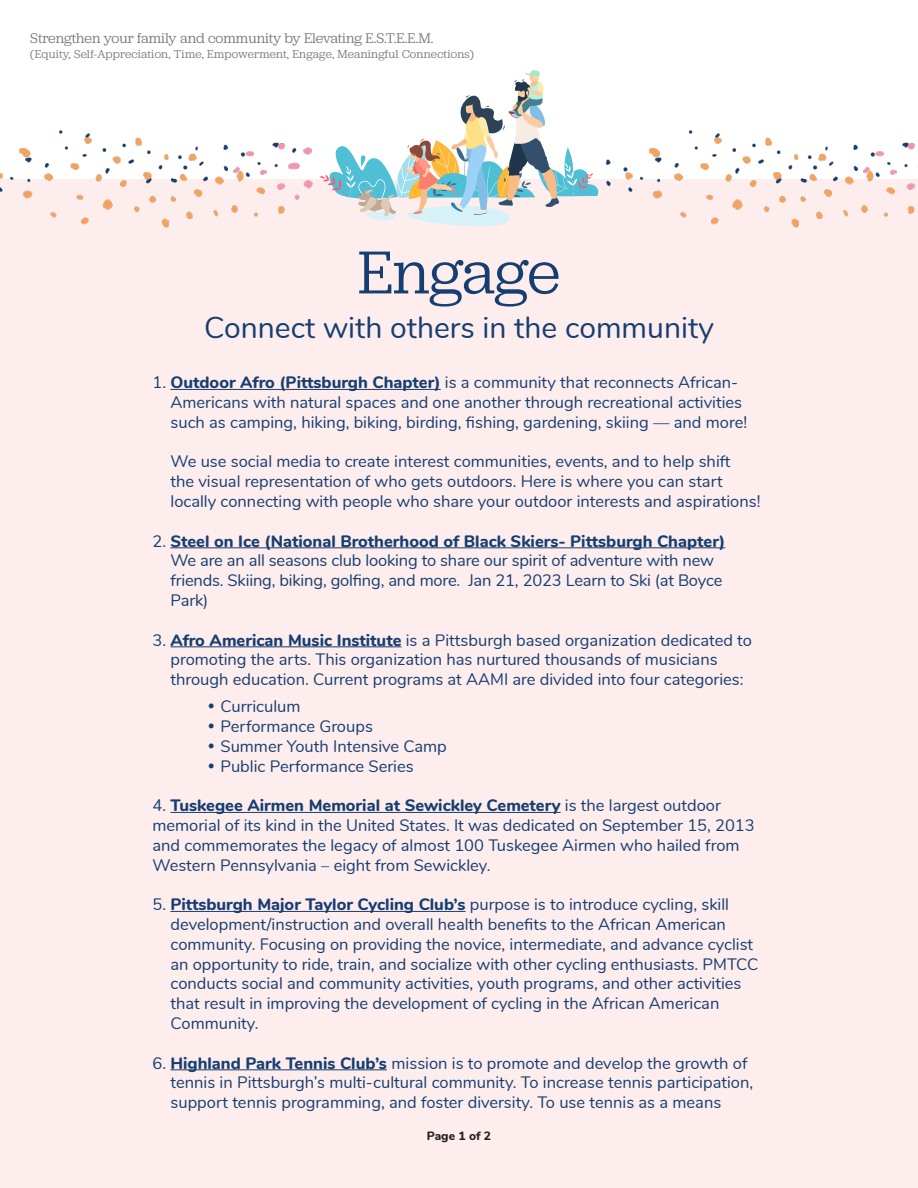
<style>
.page{position:relative;width:918px;height:1188px;background:#fff}
.page>*{position:absolute;margin:0;border:0;box-sizing:border-box;transform-origin:0 0}
.t1{font:63px "Jubilat";letter-spacing:-.005em;color:#163e70}
.t2{font:30px "Nunito";color:#163e70}
.t3{font:16.5px/19.8px "Nunito";color:#163e70}
.t4{font:800 16.5px "Nunito";color:#163e70}
.t5{font:14.55px "Jubilat";letter-spacing:-.005em;color:#76787b}
.t6{font:12px "Jubilat";letter-spacing:.015em;color:#76787b}
.t7{font:800 12px "Nunito";letter-spacing:-.005em;color:#231f20}
.s1{font-weight:800}
.s2{font-weight:400}
.s3{font-family:"Charter ITC";font-weight:700}
</style>
<div class="page">
<div style="left:0;top:179px;width:918px;height:1009px;background:#fdeded"></div>
<img style="left:0;top:130px;width:313px;height:98px">
<img style="left:605px;top:130px;width:313px;height:98px">
<hr style="left:170px;top:389px;width:271px;height:1px;background:#163e70">
<hr style="left:170px;top:547px;width:555px;height:1px;background:#163e70">
<hr style="left:170px;top:646px;width:232px;height:1px;background:#163e70">
<hr style="left:170px;top:812px;width:391px;height:1px;background:#163e70">
<hr style="left:170px;top:911px;width:296px;height:1px;background:#163e70">
<hr style="left:170px;top:1069px;width:217px;height:1px;background:#163e70">
<svg style="left:320px;top:70px;width:279px;height:157px"></svg>
<p class="t5" style="left:30px;top:29px;width:405px">Strengthen your family and community by Elevating E.S.T.E.E.M.</p>
<p class="t6" style="left:30px;top:46px;width:445px">(Equity, Self-Appreciation, Time, Empowerment, Engage, Meaningful Connections)</p>
<p class="t1" style="left:358px;top:233px;width:204px">Engage</p>
<p class="t2" style="left:204px;top:306px;width:511px">Connect with others in the community</p>
<p class="t3" style="left:171px;top:372px;width:578px;text-indent:-18px">1. <span class="s1">Outdoor Afro (Pittsburgh Chapter)</span> is a community that reconnects African-<br>Americans with natural spaces and one another through recreational activities such as camping, hiking, biking, birding, fishing, gardening, skiing — and more!</p>
<p class="t3" style="left:171px;top:451px;width:591px">We use social media to create interest communities, events, and to help shift<br>the visual representation of who gets outdoors. Here is where you can start locally connecting with people who share your outdoor interests and aspirations!</p>
<p class="t4" style="left:153px;top:529px;width:574px"><span class="s2">2.</span> Steel on Ice (National Brotherhood of Black Skiers- Pittsburgh Chapter)</p>
<p class="t3" style="left:171px;top:550px;width:554px">We are an all seasons club looking to share our spirit of adventure with new friends. Skiing, biking, golfing, and more. Jan 21, 2023 Learn to Ski (at Boyce<br>Park)</p>
<p class="t3" style="left:171px;top:629px;width:583px;text-indent:-18px">3. <span class="s1">Afro American Music Institute</span> is a Pittsburgh based organization dedicated to promoting the arts. This organization has nurtured thousands of musicians through education. Current programs at AAMI are divided into four categories:</p>
<p class="t3" style="left:207px;top:696px;width:96px"><span class="s3">•</span> Curriculum</p>
<p class="t3" style="left:207px;top:715px;width:168px"><span class="s3">•</span> Performance Groups</p>
<p class="t3" style="left:207px;top:735px;width:242px"><span class="s3">•</span> Summer Youth Intensive Camp</p>
<p class="t3" style="left:207px;top:755px;width:209px"><span class="s3">•</span> Public Performance Series</p>
<p class="t3" style="left:153px;top:795px;width:604px">4. <span class="s1">Tuskegee Airmen Memorial at Sewickley Cemetery</span> is the largest outdoor memorial of its kind in the United States. It was dedicated on September 15, 2013 and commemorates the legacy of almost 100 Tuskegee Airmen who hailed from Western Pennsylvania – eight from Sewickley.</p>
<p class="t3" style="left:171px;top:894px;width:589px;text-indent:-18px">5. <span class="s1">Pittsburgh Major Taylor Cycling Club’s</span> purpose is to introduce cycling, skill development/instruction and overall health benefits to the African American community. Focusing on providing the novice, intermediate, and advance cyclist an opportunity to ride, train, and socialize with other cycling enthusiasts. PMTCC conducts social and community activities, youth programs, and other activities that result in improving the development of cycling in the African American Community.</p>
<p class="t3" style="left:171px;top:1052px;width:584px;text-indent:-18px">6. <span class="s1">Highland Park Tennis Club’s</span> mission is to promote and develop the growth of tennis in Pittsburgh’s multi-cultural community. To increase tennis participation, support tennis programming, and foster diversity. To use tennis as a means</p>
<p class="t7" style="left:427px;top:1127px;width:66px">Page 1 of 2</p>
</div>
